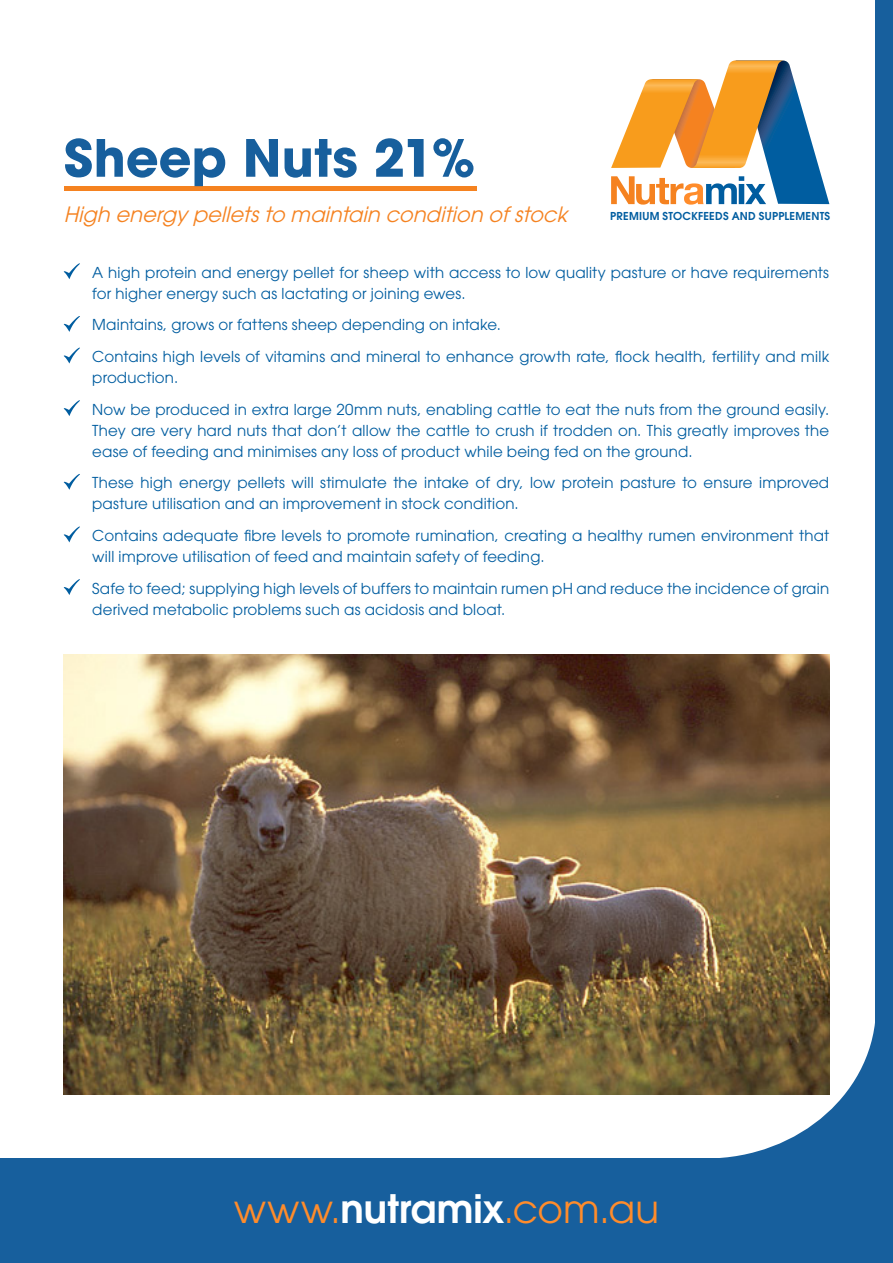
<style>
.page{position:relative;width:893px;height:1263px;background:#fff}
.page>*{position:absolute;margin:0;border:0;box-sizing:border-box;transform-origin:0 0}
.Heading{font:700 51px "Avant Garde";color:#175f9d}
.Details{font:39px "Avant Garde";letter-spacing:.005em;color:#ff8c2b}
.Bullets{font:italic 21px "Avant Garde";color:#f58220}
.Bullets-2{font:15px/21px "Avant Garde";letter-spacing:.01em;color:#005da0}
.Details-2{font:600 10.95px "Avant Garde";letter-spacing:.02em;color:#005da0}
.s1{font-weight:600;color:#fff}
</style>
<div class="page">
<hr style="left:64px;top:186px;width:412px;height:4px;background:#f58220">
<img style="left:64px;top:655px;width:765px;height:439px">
<div style="left:0;top:1158px;width:893px;height:105px;background:#175f9d"></div>
<svg style="left:706px;top:974px;width:170px;height:184px"></svg>
<div style="left:876px;top:0;width:17px;height:1263px;background:#175f9d"></div>
<svg style="left:64px;top:263px;width:16px;height:16px"></svg>
<svg style="left:64px;top:316px;width:16px;height:16px"></svg>
<svg style="left:64px;top:348px;width:16px;height:15px"></svg>
<svg style="left:64px;top:400px;width:16px;height:16px"></svg>
<svg style="left:64px;top:474px;width:16px;height:16px"></svg>
<svg style="left:64px;top:526px;width:16px;height:16px"></svg>
<svg style="left:64px;top:579px;width:16px;height:16px"></svg>
<svg style="left:611px;top:61px;width:218px;height:144px"></svg>
<p class="Heading" style="left:64px;top:125px;width:413px">Sheep Nuts 21%</p>
<p class="Bullets" style="left:64px;top:202px;width:510px">High energy pelletsto maintain condition ofstock</p>
<p class="Bullets-2" style="left:92px;top:262px;width:738px">A high protein and energy pellet for sheep with access to low quality pasture or have requirements for higher energy such as lactating or joining ewes.</p>
<p class="Bullets-2" style="left:92px;top:314px;width:410px">Maintains, grows or fattens sheep depending on intake.</p>
<p class="Bullets-2" style="left:92px;top:346px;width:738px">Contains high levels of vitamins and mineral to enhance growth rate, flock health, fertility and milk production.</p>
<p class="Bullets-2" style="left:92px;top:399px;width:738px;text-align:justify">Now be produced in extra large 20mm nuts, enabling cattle to eat the nuts from the ground easily.<br>They are very hard nuts that don’t allow the cattle to crush if trodden on. This greatly improves the ease of feeding and minimises any loss of product while being fed on the ground.</p>
<p class="Bullets-2" style="left:92px;top:472px;width:738px">These high energy pellets will stimulate the intake of dry, low protein pasture to ensure improved pasture utilisation and an improvement in stock condition.</p>
<p class="Bullets-2" style="left:92px;top:525px;width:738px">Contains adequate fibre levels to promote rumination, creating a healthy rumen environment that will improve utilisation of feed and maintain safety of feeding.</p>
<p class="Bullets-2" style="left:92px;top:577px;width:738px">Safe to feed; supplying high levels of buffers to maintain rumen pH and reduce the incidence of grain derived metabolic problems such as acidosis and bloat.</p>
<p class="Details-2" style="left:610px;top:209px;width:221px">PREMIUM STOCKFEEDS AND SUPPLEMENTS</p>
<p class="Details" style="left:234px;top:1186px;width:427px">www.<span class="s1">nutramix</span>.com.au</p>
</div>
